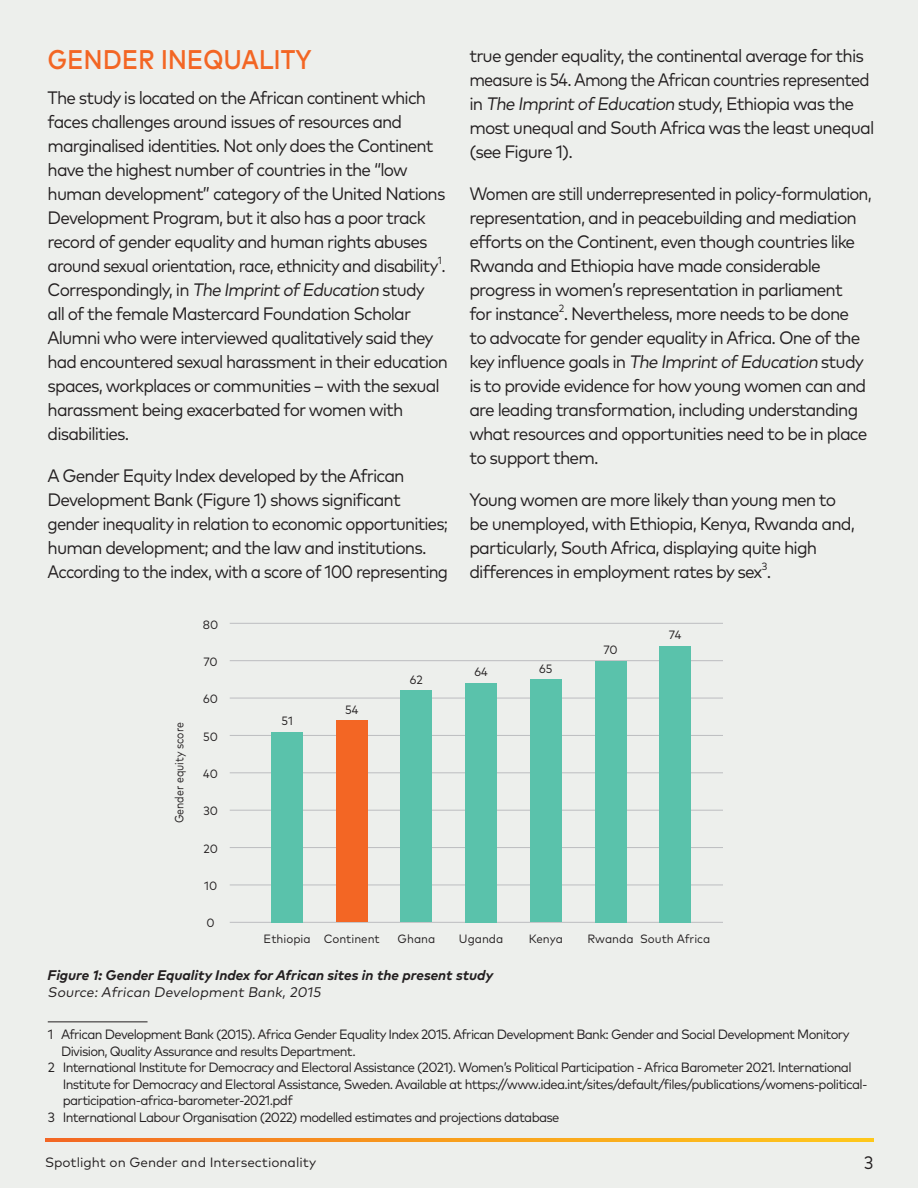
<style>
.page{position:relative;width:918px;height:1188px;background:#edefec}
.page>*{position:absolute;margin:0;border:0;box-sizing:border-box;transform-origin:0 0}
.t1{font:500 27px "Mark Pro";letter-spacing:-.01em;color:#f36624;scale:.9 1}
.t2{font:18px/24px "Mark Pro";letter-spacing:-.05em;color:#231f20;scale:.95 1}
.t3{font:18px/24px "Mark Pro";letter-spacing:-.05em;color:#231f20;scale:.96 1}
.t4{font:18px/24px "Mark Pro";letter-spacing:-.05em;color:#231f20;scale:.92 1}
.t5{font:18px "Mark Pro";letter-spacing:-.05em;color:#231f20;scale:.93 1}
.t6{font:italic 700 13.95px "Mark Pro";color:#231f20}
.t7{font:13.95px "Mark Pro";color:#231f20}
.t8{font:13.5px "Mark Pro";letter-spacing:-.05em;color:#231f20;scale:.96 1}
.t9{font:13.5px "Mark Pro";color:#231f20}
.t10{font:12px "Mark Pro";color:#231f20;scale:.96 1}
.t11{font:12px "Mark Pro";color:#231f20;scale:.87 1}
</style>
<div class="page">
<hr style="left:48px;top:1021px;width:100px;height:1px;background:#231f20">
<hr style="left:230px;top:922px;width:493px;height:1px;background:#bcbdc0">
<hr style="left:230px;top:885px;width:493px;height:1px;background:#bcbdc0">
<hr style="left:230px;top:847px;width:493px;height:1px;background:#bcbdc0">
<hr style="left:230px;top:810px;width:493px;height:1px;background:#bcbdc0">
<hr style="left:230px;top:772px;width:493px;height:1px;background:#bcbdc0">
<hr style="left:230px;top:735px;width:493px;height:1px;background:#bcbdc0">
<hr style="left:230px;top:698px;width:493px;height:1px;background:#bcbdc0">
<hr style="left:230px;top:660px;width:493px;height:1px;background:#bcbdc0">
<hr style="left:230px;top:623px;width:493px;height:1px;background:#bcbdc0">
<div style="left:660px;top:646px;width:31px;height:276px;background:#5ac2ab"></div>
<div style="left:595px;top:661px;width:31px;height:261px;background:#5ac2ab"></div>
<div style="left:530px;top:679px;width:31px;height:243px;background:#5ac2ab"></div>
<div style="left:466px;top:683px;width:31px;height:239px;background:#5ac2ab"></div>
<div style="left:401px;top:691px;width:31px;height:231px;background:#5ac2ab"></div>
<div style="left:336px;top:720px;width:31px;height:202px;background:#f36624"></div>
<div style="left:272px;top:732px;width:31px;height:190px;background:#5ac2ab"></div>
<svg style="left:45px;top:1138px;width:828px;height:3px;background:#f89b1e"></svg>
<h1 class="t1" style="left:48px;top:39px;width:295px">GENDER INEQUALITY</h1>
<p class="t2" style="left:48px;top:84px;width:423px">The study is located on the African continent which faces challenges around issues of resources and marginalised identities. Not only does the Continent have the highest number of countries in the “low human development” category of the United Nations Development Program, but it also has a poor track record of gender equality and human rights abuses around sexual orientation, race, ethnicity and disability<sup>1</sup>.<br>Correspondingly, in The ImprintofEducation study<br>all of the female Mastercard Foundation Scholar Alumni who were interviewed qualitatively said they had encountered sexual harassment in their education spaces, workplaces or communities – with the sexual harassment being exacerbated for women with disabilities.</p>
<p class="t3" style="left:48px;top:462px;width:419px">A Gender Equity Index developed by the African Development Bank (Figure 1) shows significant gender inequality in relation to economic opportunities; human development; and the law and institutions.<br>According to the index, with a score of 100 representing</p>
<p class="t10" style="left:203px;top:615px;width:18px">80</p>
<p class="t11" style="left:170px;top:823px;width:118px;rotate:-90deg">Gender equity score</p>
<p class="t10" style="left:204px;top:653px;width:16px">70</p>
<p class="t10" style="left:203px;top:690px;width:17px">60</p>
<p class="t10" style="left:203px;top:727px;width:17px">50</p>
<p class="t10" style="left:203px;top:765px;width:17px">40</p>
<p class="t10" style="left:203px;top:802px;width:17px">30</p>
<p class="t10" style="left:203px;top:839px;width:17px">20</p>
<p class="t10" style="left:204px;top:877px;width:15px">10</p>
<p class="t10" style="left:207px;top:913px;width:10px">0</p>
<p class="t10" style="left:281px;top:712px;width:14px">51</p>
<p class="t10" style="left:345px;top:701px;width:15px">54</p>
<p class="t10" style="left:410px;top:671px;width:15px">62</p>
<p class="t3" style="left:469px;top:42px;width:423px">true gender equality, the continental average for this measure is 54. Among the African countries represented in The ImprintofEducation study, Ethiopia was the most unequal and South Africa was the least unequal (see Figure 1).</p>
<p class="t4" style="left:469px;top:180px;width:439px">Women are still underrepresented in policy-formulation, representation, and in peacebuilding and mediation efforts on the Continent, even though countries like Rwanda and Ethiopia have made considerable progress in women’s representation in parliament<br>for instance<sup>2</sup>. Nevertheless, more needs to be done<br>to advocate for gender equality in Africa. One of the key influence goals in The ImprintofEducation study is to provide evidence for how young women can and are leading transformation, including understanding what resources and opportunities need to be in place to support them.</p>
<p class="t3" style="left:469px;top:486px;width:403px">Young women are more likely than young men to be unemployed, with Ethiopia, Kenya, Rwanda and, particularly, South Africa, displaying quite high differences in employment rates by sex<sup>3</sup>.</p>
<p class="t10" style="left:474px;top:663px;width:16px">64</p>
<p class="t10" style="left:539px;top:659px;width:15px">65</p>
<p class="t10" style="left:603px;top:641px;width:16px">70</p>
<p class="t10" style="left:669px;top:626px;width:15px">74</p>
<p class="t10" style="left:264px;top:929px;width:123px">Ethiopia Continent</p>
<p class="t10" style="left:398px;top:929px;width:41px">Ghana</p>
<p class="t10" style="left:459px;top:929px;width:48px">Uganda</p>
<p class="t10" style="left:529px;top:929px;width:37px">Kenya</p>
<p class="t10" style="left:587px;top:929px;width:130px">Rwanda South Africa</p>
<p class="t6" style="left:48px;top:964px;width:447px">Figure 1: Gender Equality Index for African sites in the present study</p>
<p class="t7" style="left:48px;top:981px;width:277px">Source: African Development Bank, 2015</p>
<p class="t8" style="left:48px;top:1024px;width:837px">1 African Development Bank (2015). Africa Gender Equality Index 2015. African Development Bank: Gender and Social Development Monitory</p>
<p class="t8" style="left:61px;top:1041px;width:309px">Division, Quality Assurance and results Department.</p>
<p class="t8" style="left:48px;top:1057px;width:839px">2 International Institute for Democracy and Electoral Assistance (2021). Women’s Political Participation - Africa Barometer 2021. International</p>
<p class="t8" style="left:63px;top:1074px;width:840px">Institute for Democracy and Electoral Assistance, Sweden. Available at https://www.idea.int/sites/default/files/publications/womens-political-</p>
<p class="t8" style="left:63px;top:1090px;width:241px">participation-africa-barometer-2021.pdf</p>
<p class="t8" style="left:48px;top:1107px;width:535px">3 International Labour Organisation (2022) modelled estimates and projections database</p>
<p class="t9" style="left:45px;top:1153px;width:273px">Spotlight on Gender and Intersectionality</p>
<p class="t5" style="left:864px;top:1149px;width:12px">3</p>
</div>
